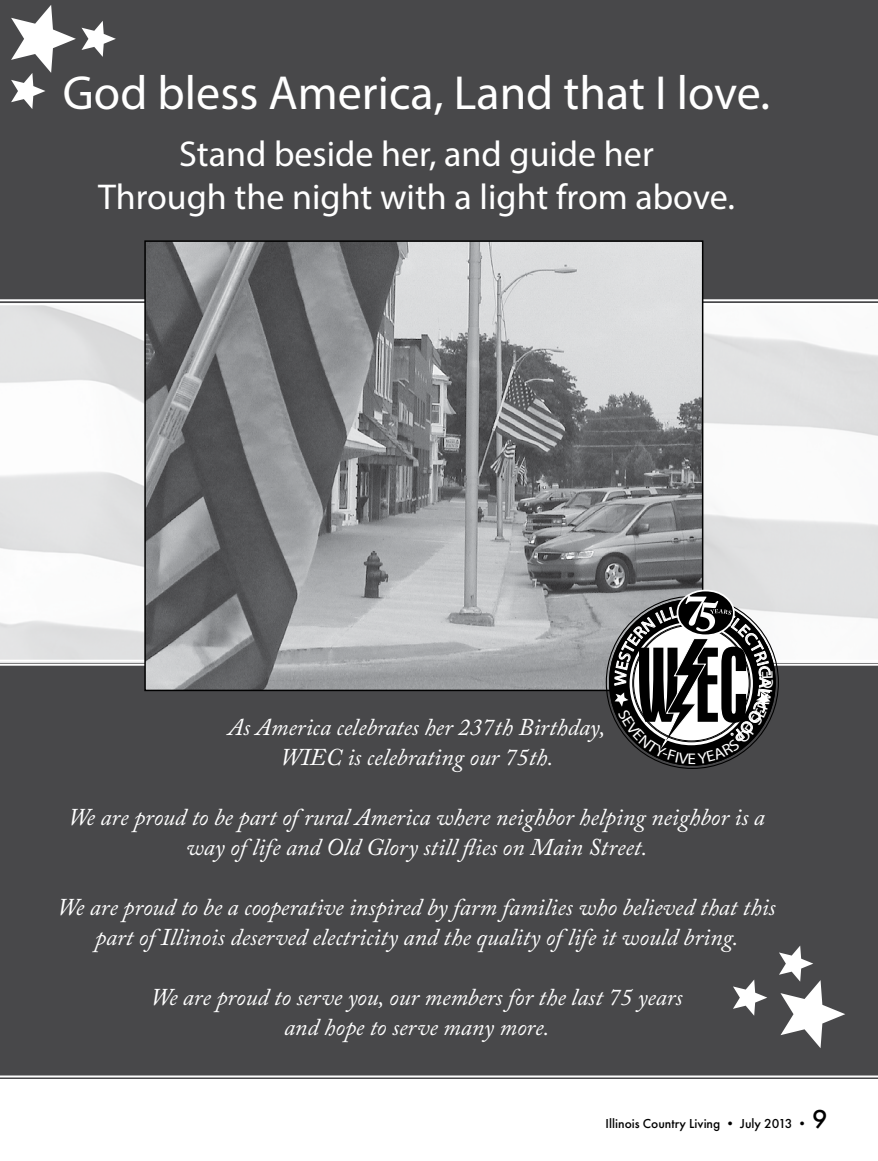
<style>
.page{position:relative;width:878px;height:1161px;background:#fff}
.page>*{position:absolute;margin:0;border:0;box-sizing:border-box;transform-origin:0 0}
.t1{font:48px "Myriad Pro";color:#fff}
.t2{font:36px/43.2px "Myriad Pro";color:#fff;text-align:center}
.t3{font:italic 24px/30px "Adobe Caslon Pro";color:#fff;text-align:center}
.t4{font:500 13.5px "Futura PT";color:#000}
.s1{font-size:27px}
</style>
<div class="page">
<img style="left:0;top:306px;width:878px;height:353px">
<div style="left:0;top:0;width:878px;height:301px;background:#48484a"></div>
<div style="left:0;top:664px;width:878px;height:412px;background:#48484a"></div>
<img style="left:147px;top:243px;width:553px;height:445px">
<div style="left:144px;top:240px;width:559px;height:451px;border:2px solid #000"></div>
<svg style="left:778px;top:946px;width:67px;height:102px"></svg>
<svg style="left:733px;top:980px;width:34px;height:36px"></svg>
<svg style="left:11px;top:5px;width:105px;height:104px"></svg>
<svg style="left:614px;top:589px;width:159px;height:175px"></svg>
<h1 class="t1" style="left:63px;top:64px;width:709px">God bless America, Land that I love.</h1>
<h2 class="t2" style="left:98px;top:132px;width:638px">Stand beside her, and guide her<br>Through the night with a light from above.</h2>
<p class="t3" style="left:228px;top:711px;width:379px">As America celebrates her 237th Birthday,<br>WIEC is celebrating our 75th.</p>
<p class="t3" style="left:68px;top:801px;width:698px">We are proud to be part of rural America where neighbor helping neighbor is a way of life and Old Glory still flies on Main Street.</p>
<p class="t3" style="left:57px;top:891px;width:719px">We are proud to be a cooperative inspired by farm families who believed that this part of Illinois deserved electricity and the quality of life it would bring.</p>
<p class="t3" style="left:150px;top:981px;width:533px">We are proud to serve you, our members for the last 75 years and hope to serve many more.</p>
<p class="t4" style="left:605px;top:1115px;width:223px">Illinois Country Living • July 2013 • <span class="s1">9</span></p>
</div>
